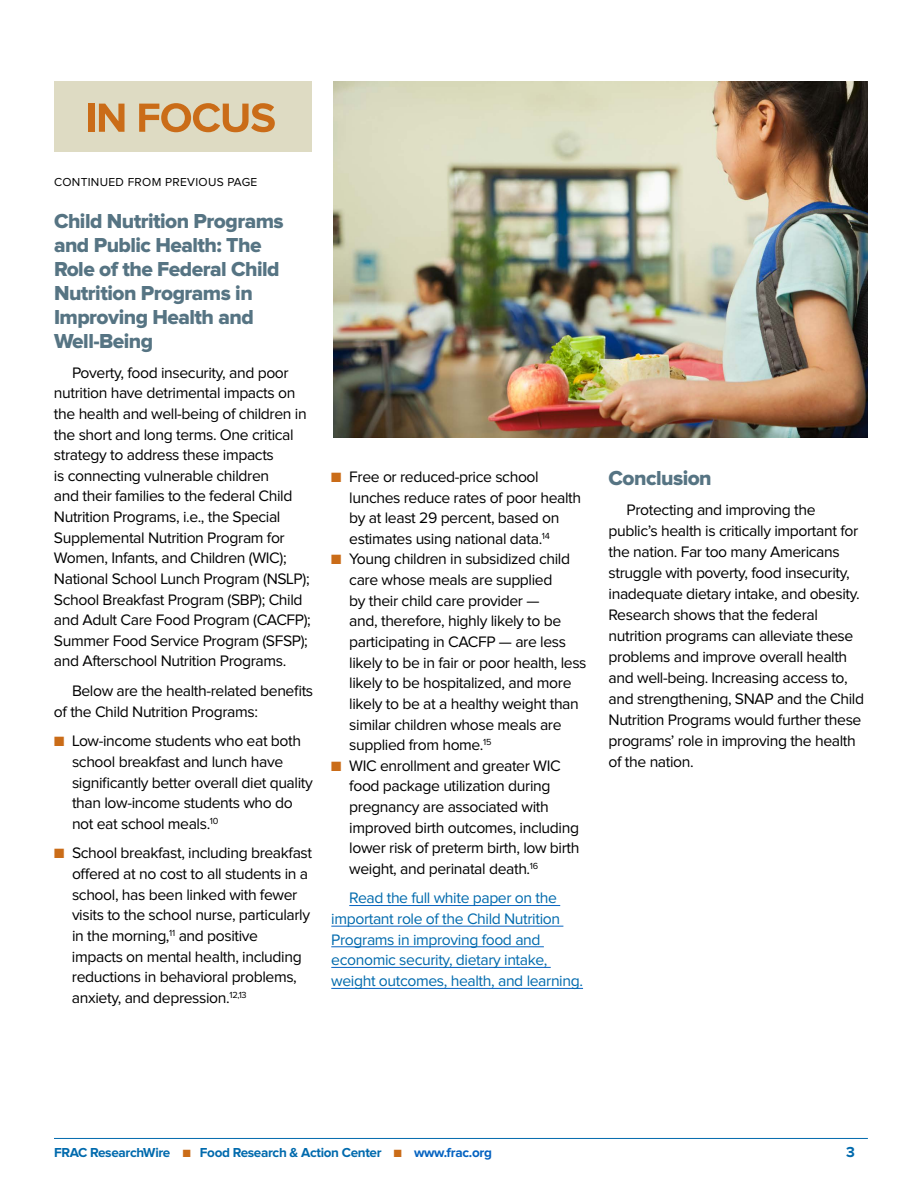
<style>
.page{position:relative;width:918px;height:1188px;background:#fff}
.page>*{position:absolute;margin:0;border:0;box-sizing:border-box;transform-origin:0 0}
.t1{font:21px/24px "Proxima Nova Extrabld";letter-spacing:-.025em;color:#567483}
.t2{font:15.75px/20.7px "Proxima Nova";letter-spacing:-.025em;color:#000}
.t3{font:15.75px/20.7px "Proxima Nova";letter-spacing:-.025em;color:#006aad}
.t4{font:700 15px "Proxima Nova";color:#006aad}
.t5{font:700 13.5px "Proxima Nova";letter-spacing:-.025em;color:#006aad}
.t6{font:12px "Proxima Nova";letter-spacing:.025em;color:#000}
.s1{color:#ca6c18}
.s2{color:#0563c1}
</style>
<div class="page">
<hr style="left:54px;top:1138px;width:814px;height:1px;background:#006aad">
<hr style="left:349px;top:905px;width:211px;height:1px;background:#0563c1">
<hr style="left:331px;top:926px;width:232px;height:1px;background:#0563c1">
<hr style="left:331px;top:947px;width:213px;height:1px;background:#0563c1">
<hr style="left:331px;top:967px;width:220px;height:1px;background:#0563c1">
<hr style="left:331px;top:988px;width:252px;height:1px;background:#0563c1">
<img style="left:334px;top:81px;width:534px;height:356px">
<div style="left:54px;top:81px;width:258px;height:70px;background:#dedbc3"></div>
<div style="left:88px;top:104px;width:6px;height:28px;background:#ca6c18"></div>
<svg style="left:99px;top:104px;width:26px;height:28px"></svg>
<svg style="left:139px;top:103px;width:136px;height:29px"></svg>
<p class="t6" style="left:54px;top:177px;width:205px">CONTINUED FROM PREVIOUS PAGE</p>
<h1 class="t1" style="left:54px;top:210px;width:231px">Child Nutrition Programs and Public Health: The<br>Role of the Federal Child<br>Nutrition Programs in<br>Improving Health and<br>Well-Being</h1>
<p class="t2" style="left:54px;top:363px;width:258px;text-indent:18px">Poverty, food insecurity, and poor nutrition have detrimental impacts on the health and well-being of children in the short and long terms. One critical strategy to address these impacts<br>is connecting vulnerable children<br>and their families to the federal Child Nutrition Programs, i.e., the Special Supplemental Nutrition Program for Women, Infants, and Children (WIC); National School Lunch Program (NSLP); School Breakfast Program (SBP); Child and Adult Care Food Program (CACFP); Summer Food Service Program (SFSP); and Afterschool Nutrition Programs.</p>
<p class="t2" style="left:54px;top:681px;width:261px;text-indent:18px">Below are the health-related benefits of the Child Nutrition Programs:</p>
<p class="t2" style="left:72px;top:731px;width:242px;text-indent:-18px"><span class="s1">■</span> Low-income students who eat both school breakfast and lunch have significantly better overall diet quality than low-income students who do not eat school meals.<sup>10</sup></p>
<p class="t2" style="left:72px;top:843px;width:242px;text-indent:-18px"><span class="s1">■</span> School breakfast, including breakfast offered at no cost to all students in a school, has been linked with fewer visits to the school nurse, particularly in the morning,<sup>11</sup> and positive impacts on mental health, including reductions in behavioral problems, anxiety, and depression.<sup>12,13</sup></p>
<p class="t2" style="left:349px;top:467px;width:233px;text-indent:-18px"><span class="s1">■</span> Free or reduced-price school lunches reduce rates of poor health by at least 29 percent, based on estimates using national data.<sup>14</sup></p>
<p class="t2" style="left:349px;top:550px;width:239px;text-indent:-18px"><span class="s1">■</span> Young children in subsidized child care whose meals are supplied<br>by their child care provider —<br>and, therefore, highly likely to be participating in CACFP — are less likely to be in fair or poor health, less likely to be hospitalized, and more likely to be at a healthy weight than similar children whose meals are supplied from home.<sup>15</sup></p>
<p class="t2" style="left:349px;top:756px;width:232px;text-indent:-18px"><span class="s1">■</span> WIC enrollment and greater WIC food package utilization during pregnancy are associated with improved birth outcomes, including lower risk of preterm birth, low birth weight, and perinatal death.<sup>16</sup></p>
<p class="t3" style="left:331px;top:889px;width:253px;text-indent:18px">Read the full white paper on the important role of the Child Nutrition Programs in improving food and economic security, dietary intake, weight outcomes, health, and learning.</p>
<h1 class="t1" style="left:609px;top:467px;width:105px">Conclusion</h1>
<p class="t2" style="left:609px;top:500px;width:257px;text-indent:18px">Protecting and improving the public’s health is critically important for the nation. Far too many Americans struggle with poverty, food insecurity, inadequate dietary intake, and obesity.<br>Research shows that the federal nutrition programs can alleviate these problems and improve overall health and well-being. Increasing access to, and strengthening, SNAP and the Child Nutrition Programs would further these programs’ role in improving the health of the nation.</p>
<p class="t5" style="left:54px;top:1146px;width:440px">FRAC ResearchWire <span class="s1">■</span> Food Research &amp; Action Center <span class="s1">■</span> <span class="s2">www.frac.org</span></p>
<p class="t4" style="left:846px;top:1145px;width:10px">3</p>
</div>
